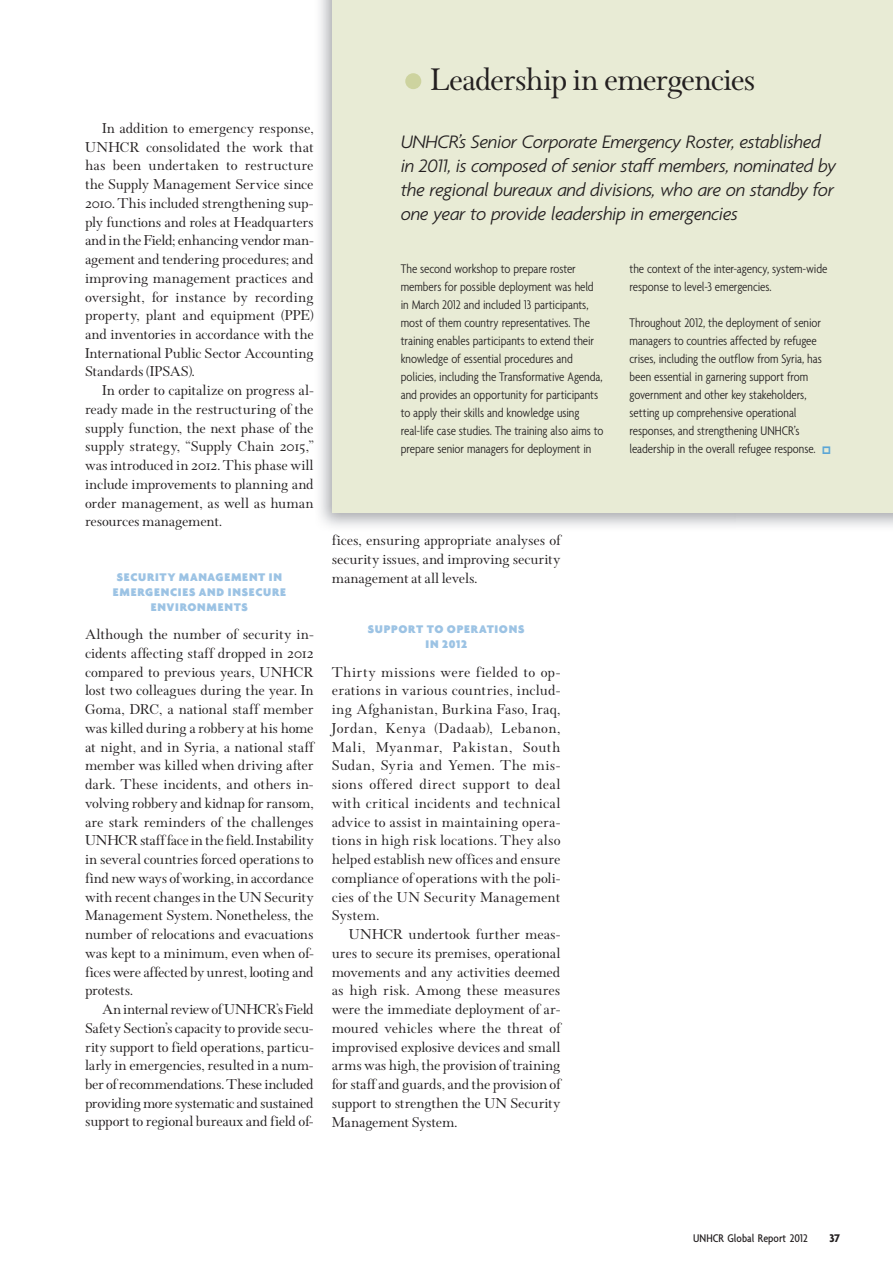
<style>
.page{position:relative;width:893px;height:1263px;background:#fff}
.page>*{position:absolute;margin:0;border:0;box-sizing:border-box;transform-origin:0 0}
.t1{font:34.5px "Wessex";letter-spacing:-.04em;color:#231f20}
.t2{font:italic 300 19.5px/24px "Agenda";letter-spacing:-.025em;color:#231f20}
.t3{font:15.75px/18.8px "Wessex";letter-spacing:-.015em;color:#231f20;text-align:justify}
.t4{font:300 condensed 13.5px/18px "Agenda";letter-spacing:-.005em;color:#231f20}
.t5{font:900 12px/15px "Agenda";letter-spacing:.065em;color:#9cc3e4;text-align:center}
.t6{font:500 condensed 12px "Agenda";color:#231f20}
.t7{font:700 12px "Agenda";color:#231f20}
.s1{font-size:90px;color:#cdd39f}
</style>
<div class="page">
<div style="left:332px;top:0;width:561px;height:512px;background:#e8ebd5"></div>
<p class="t3" style="left:85px;top:119px;width:230px;text-indent:17px">In addition to emergency response, UNHCR consolidated the work that has been undertaken to restructure the Supply Management Service since 2010. This included strengthening sup&shy;ply functions and roles at Headquarters and in the Field; enhancing vendor man&shy;agement and tendering procedures; and improving management practices and oversight, for instance by recording property, plant and equipment (PPE) and inventories in accordance with the International Public Sector Accounting Standards (IPSAS).</p>
<p class="t3" style="left:85px;top:381px;width:230px;text-indent:17px">In order to capitalize on progress al&shy;ready made in the restructuring of the supply function, the next phase of the supply strategy, “Supply Chain 2015,” was introduced in 2012. This phase will include improvements to planning and order management, as well as human resources management.</p>
<p class="t5" style="left:113px;top:569px;width:175px">SECURITY MANAGEMENT IN<br>EMERGENCIES AND INSECURE<br>ENVIRONMENTS</p>
<p class="t3" style="left:85px;top:625px;width:230px">Although the number of security in&shy;cidents affecting staff dropped in 2012 compared to previous years, UNHCR lost two colleagues during the year. In Goma, DRC, a national staff member was killed during a robbery at his home at night, and in Syria, a national staff member was killed when driving after dark. These incidents, and others in&shy;volving robbery and kidnap for ransom, are stark reminders of the challenges UNHCR staff face in the field. Instability in several countries forced operations to find new ways of working, in accordance with recent changes in the UN Security Management System. Nonetheless, the number of relocations and evacuations was kept to a minimum, even when of&shy;fices were affected by unrest, looting and protests.</p>
<p class="t3" style="left:85px;top:1000px;width:230px;text-indent:17px">An internal review of UNHCR’s Field Safety Section’s capacity to provide secu&shy;rity support to field operations, particu&shy;larly in emergencies, resulted in a num&shy;ber of recommendations. These included providing more systematic and sustained support to regional bureaux and field of-</p>
<h1 class="t1" style="left:401px;top:62px;width:356px"><span class="s1">•</span> Leadership in emergencies</h1>
<p class="t2" style="left:401px;top:129px;width:437px">UNHCR’s Senior Corporate Emergency Roster, established in 2011, is composed of senior staff members, nominated by the regional bureaux and divisions, who are on standby for one year to provide leadership in emergencies</p>
<p class="t4" style="left:401px;top:260px;width:204px">The second workshop to prepare roster members for possible deployment was held in March 2012 and included 13 participants, most of them country representatives. The training enables participants to extend their knowledge of essential procedures and policies, including the Transformative Agenda, and provides an opportunity for participants to apply their skills and knowledge using real-life case studies. The training also aims to prepare senior managers for deployment in</p>
<p class="t4" style="left:629px;top:260px;width:199px">the context of the inter-agency, system-wide response to level-3 emergencies.</p>
<p class="t4" style="left:629px;top:314px;width:194px">Throughout 2012, the deployment of senior managers to countries affected by refugee crises, including the outflow from Syria, has been essential in garnering support from government and other key stakeholders, setting up comprehensive operational responses, and strengthening UNHCR’s leadership in the overall refugee response.</p>
<p class="t3" style="left:332px;top:531px;width:230px">fices, ensuring appropriate analyses of security issues, and improving security management at all levels.</p>
<p class="t5" style="left:368px;top:621px;width:158px">SUPPORT TO OPERATIONS<br>IN 2012</p>
<p class="t3" style="left:332px;top:663px;width:230px">Thirty missions were fielded to op&shy;erations in various countries, includ&shy;ing Afghanistan, Burkina Faso, Iraq, Jordan, Kenya (Dadaab), Lebanon, Mali, Myanmar, Pakistan, South Sudan, Syria and Yemen. The mis&shy;sions offered direct support to deal with critical incidents and technical advice to assist in maintaining opera&shy;tions in high risk locations. They also helped establish new offices and ensure compliance of operations with the poli&shy;cies of the UN Security Management System.</p>
<p class="t3" style="left:332px;top:925px;width:230px;text-indent:17px">UNHCR undertook further meas&shy;ures to secure its premises, operational movements and any activities deemed as high risk. Among these measures were the immediate deployment of ar&shy;moured vehicles where the threat of improvised explosive devices and small arms was high, the provision of training for staff and guards, and the provision of support to strengthen the UN Security Management System.</p>
<p class="t6" style="left:693px;top:1231px;width:116px">UNHCR Global Report 2012</p>
<p class="t7" style="left:829px;top:1230px;width:12px">37</p>
</div>
